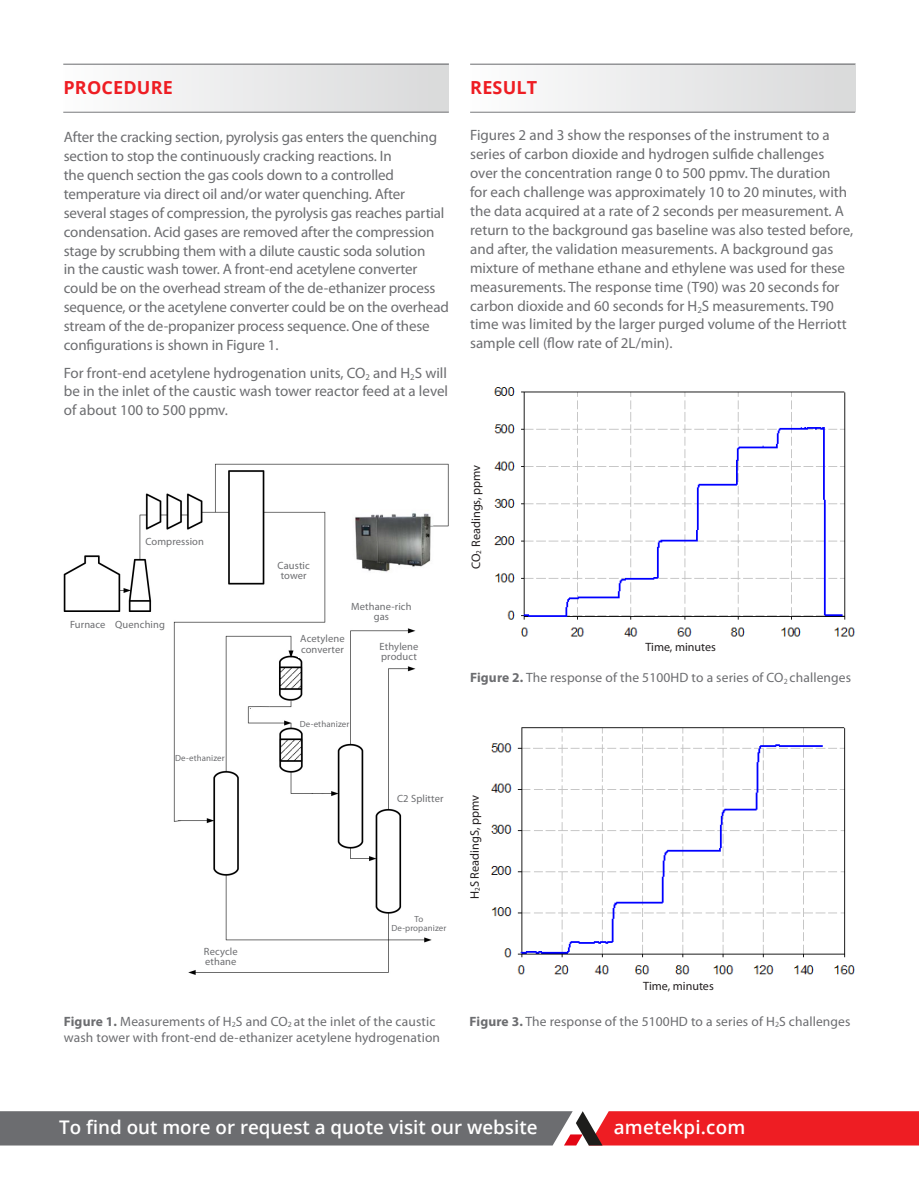
<style>
.page{position:relative;width:919px;height:1187px;background:#fff}
.page>*{position:absolute;margin:0;border:0;box-sizing:border-box;transform-origin:0 0}
.t1{font:600 18.75px "Open Sans";color:#fff}
.t2{font:700 18px "Open Sans";letter-spacing:.01em;color:#ee1d23}
.t3{font:15px/18.9px "Myriad Pro";letter-spacing:-.01em;color:#6c6d70}
.t4{font:13.5px/16.2px "Myriad Pro";letter-spacing:.01em;color:#6c6d70}
.t5{font:12.3px "Myriad Pro";color:#231f20}
.t6{font:12px "Myriad Pro";color:#231f20}
.t7{font:10.5px/10.5px "Myriad Pro";letter-spacing:.01em;color:#6c6d70}
.t8{font:8.85px "Myriad Pro";letter-spacing:.01em;color:#6c6d70}
.s1{font-weight:700}
</style>
<div class="page">
<svg style="left:0;top:1111px;width:918px;height:34px;background:#9c5458"></svg>
<hr style="left:63px;top:112px;width:386px;height:1px;background:#6c6d70">
<div style="left:63px;top:64px;width:386px;height:48px;background:linear-gradient(to right,#fdfdfd,#d8d9da)"></div>
<hr style="left:63px;top:64px;width:386px;height:1px;background:#6c6d70">
<hr style="left:470px;top:112px;width:385px;height:1px;background:#6c6d70">
<div style="left:470px;top:64px;width:385px;height:48px;background:linear-gradient(to right,#fdfdfd,#d8d9da)"></div>
<hr style="left:470px;top:64px;width:385px;height:1px;background:#6c6d70">
<img style="left:491px;top:727px;width:364px;height:248px">
<img style="left:494px;top:387px;width:361px;height:250px">
<img style="left:63px;top:463px;width:386px;height:512px">
<div style="left:66px;top:618px;width:43px;height:11px;background:#fff"></div>
<div style="left:115px;top:618px;width:50px;height:11px;background:#fff"></div>
<div style="left:143px;top:535px;width:63px;height:11px;background:#fff"></div>
<div style="left:274px;top:553px;width:39px;height:34px;background:#fff"></div>
<div style="left:347px;top:595px;width:69px;height:32px;background:#fff"></div>
<div style="left:375px;top:637px;width:48px;height:28px;background:#fff"></div>
<div style="left:396px;top:788px;width:48px;height:20px;background:#fff"></div>
<div style="left:390px;top:914px;width:58px;height:17px;background:#fff"></div>
<div style="left:298px;top:629px;width:49px;height:28px;background:#fff"></div>
<div style="left:196px;top:941px;width:49px;height:28px;background:#fff"></div>
<div style="left:175px;top:745px;width:50px;height:24px;background:#fff"></div>
<div style="left:300px;top:717px;width:49px;height:12px;background:#fff"></div>
<p class="t2" style="left:63px;top:75px;width:111px">PROCEDURE</p>
<p class="t3" style="left:64px;top:127px;width:386px">After the cracking section, pyrolysis gas enters the quenching section to stop the continuously cracking reactions. In<br>the quench section the gas cools down to a controlled temperature via direct oil and/or water quenching. After several stages of compression, the pyrolysis gas reaches partial condensation. Acid gases are removed after the compression stage by scrubbing them with a dilute caustic soda solution<br>in the caustic wash tower. A front-end acetylene converter could be on the overhead stream of the de-ethanizer process sequence, or the acetylene converter could be on the overhead stream of the de-propanizer process sequence. One of these configurations is shown in Figure 1.</p>
<p class="t3" style="left:64px;top:363px;width:386px;text-align:justify">For front-end acetylene hydrogenation units, CO<sub>2</sub> and H<sub>2</sub>S will be in the inlet of the caustic wash tower reactor feed at a level of about 100 to 500 ppmv.</p>
<p class="t7" style="left:145px;top:536px;width:60px">Compression</p>
<p class="t7" style="left:70px;top:618px;width:37px">Furnace</p>
<p class="t7" style="left:115px;top:618px;width:51px">Quenching</p>
<p class="t8" style="left:175px;top:752px;width:51px">De-ethanizer</p>
<p class="t7" style="left:277px;top:560px;width:34px">Caustic</p>
<p class="t7" style="left:281px;top:570px;width:27px">tower</p>
<p class="t7" style="left:351px;top:601px;width:62px">Methane-rich</p>
<p class="t7" style="left:373px;top:611px;width:17px">gas</p>
<p class="t7" style="left:379px;top:640px;width:40px">Ethylene product</p>
<p class="t7" style="left:300px;top:633px;width:46px">Acetylene converter</p>
<p class="t8" style="left:300px;top:718px;width:51px">De-ethanizer</p>
<p class="t7" style="left:397px;top:793px;width:48px">C2 Splitter</p>
<p class="t7" style="left:204px;top:945px;width:35px">Recycle ethane</p>
<p class="t8" style="left:414px;top:913px;width:10px">To</p>
<p class="t8" style="left:391px;top:922px;width:56px">De-propanizer</p>
<p class="t4" style="left:64px;top:1012px;width:378px"><span class="s1">Figure 1.</span> Measurements of H<sub>2</sub>S and CO<sub>2</sub> at the inlet of the caustic wash tower with front-end de-ethanizer acetylene hydrogenation</p>
<p class="t2" style="left:470px;top:75px;width:68px">RESULT</p>
<p class="t3" style="left:470px;top:126px;width:384px">Figures 2 and 3 show the responses of the instrument to a series of carbon dioxide and hydrogen sulfide challenges over the concentration range 0 to 500 ppmv. The duration<br>for each challenge was approximately 10 to 20 minutes, with the data acquired at a rate of 2 seconds per measurement. A return to the background gas baseline was also tested before, and after, the validation measurements. A background gas mixture of methane ethane and ethylene was used for these measurements. The response time (T90) was 20 seconds for carbon dioxide and 60 seconds for H<sub>2</sub>S measurements. T90 time was limited by the larger purged volume of the Herriott sample cell (flow rate of 2L/min).</p>
<p class="t5" style="left:468px;top:569px;width:106px;rotate:-90deg">CO<sub>2</sub> Readings, ppmv</p>
<p class="t6" style="left:645px;top:640px;width:72px">Time, minutes</p>
<p class="t4" style="left:470px;top:669px;width:382px"><span class="s1">Figure 2.</span> The response of the 5100HD to a series of CO<sub>2</sub> challenges</p>
<p class="t5" style="left:467px;top:899px;width:106px;rotate:-90deg">H<sub>2</sub>S ReadingS, ppmv</p>
<p class="t6" style="left:643px;top:978px;width:72px">Time, minutes</p>
<p class="t4" style="left:469px;top:1012px;width:382px"><span class="s1">Figure 3.</span> The response of the 5100HD to a series of H<sub>2</sub>S challenges</p>
<p class="t1" style="left:59px;top:1114px;width:480px">To find out more or request a quote visit our website</p>
<p class="t1" style="left:613px;top:1114px;width:133px">ametekpi.com</p>
</div>
